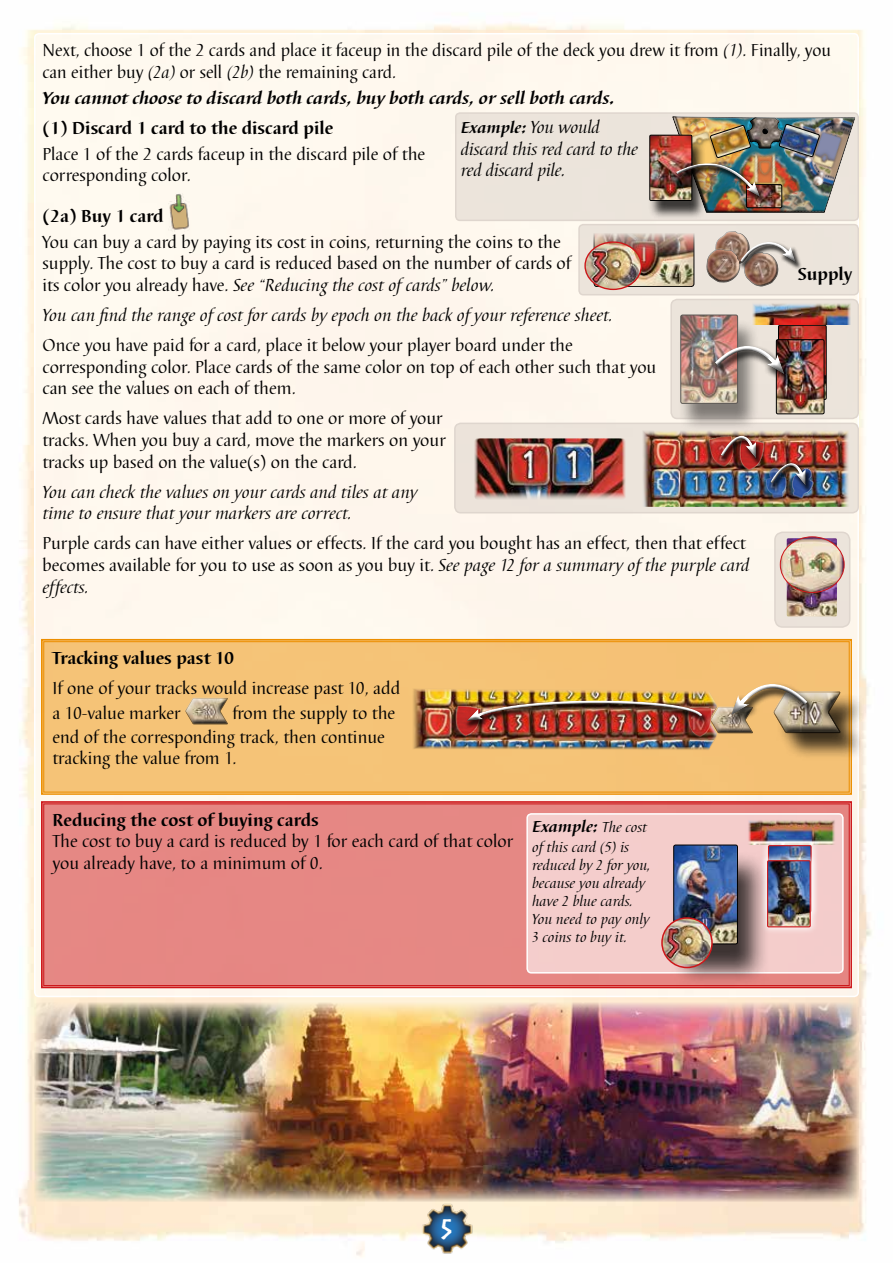
<style>
.page{position:relative;width:893px;height:1263px;background:#fff}
.page>*{position:absolute;margin:0;border:0;box-sizing:border-box;transform-origin:0 0}
.t1{font:700 27px "Norse";color:#fff;scale:1.25 1}
.t2{font:18px/21.6px "Barbedor T";color:#000}
.t3{font:italic 18px/21.6px "Barbedor T";color:#000}
.t4{font:700 18px "Barbedor T";color:#000}
.t5{font:italic 700 18px "Barbedor T";color:#000}
.t6{font:italic 700 16.5px "Barbedor T";color:#000}
.t7{font:italic 15px/18px "Barbedor T";color:#000}
.s1{font-style:italic}
.s2{font-weight:400;font-size:18px}
.s3{font-weight:400;font-size:15px}
</style>
<div class="page">
<img style="left:19px;top:23px;width:853px;height:1234px">
<img style="left:415px;top:1201px;width:65px;height:56px">
<div style="left:35px;top:34px;width:823px;height:962px;background:#fff8ee;border-radius:4px"></div>
<img style="left:168px;top:194px;width:21px;height:37px">
<div style="left:775px;top:532px;width:75px;height:95px;background:#ebe3da;border-radius:8px"></div>
<div style="left:774px;top:531px;width:76px;height:97px;border:2px solid #dfd6ce;border-radius:8px"></div>
<img style="left:787px;top:592px;width:50px;height:24px">
<img style="left:780px;top:537px;width:64px;height:55px">
<div style="left:780px;top:537px;width:64px;height:56px;border:1px solid #cd171a;border-radius:50%"></div>
<div style="left:456px;top:113px;width:402px;height:107px;background:#ebe4db;border-radius:4px"></div>
<div style="left:455px;top:112px;width:404px;height:109px;border:2px solid #dfd6ce;border-radius:4px"></div>
<div style="left:648px;top:138px;width:59px;height:82px;background:#000;opacity:.75"></div>
<img style="left:652px;top:137px;width:18px;height:62px">
<div style="left:650px;top:135px;width:42px;height:66px;border:1px solid #000"></div>
<div style="left:579px;top:225px;width:279px;height:70px;background:#ece4db;border-radius:4px"></div>
<div style="left:578px;top:224px;width:281px;height:71px;border:2px solid #dfd6ce;border-radius:4px"></div>
<img style="left:594px;top:226px;width:76px;height:59px">
<div style="left:594px;top:226px;width:100px;height:61px;border:1px solid #000;border-radius:3px"></div>
<img style="left:585px;top:242px;width:56px;height:47px">
<div style="left:584px;top:241px;width:58px;height:49px;border:1px solid #cd171a;border-radius:50%"></div>
<img style="left:670px;top:61px;width:202px;height:230px">
<div style="left:740px;top:239px;width:55px;height:24px;background:#fff;opacity:.75"></div>
<div style="left:740px;top:244px;width:58px;height:19px;background:#000;opacity:.75"></div>
<div style="left:41px;top:801px;width:811px;height:188px;background:#e68884"></div>
<div style="left:44px;top:804px;width:805px;height:182px;border:1px solid #cd171a"></div>
<div style="left:527px;top:814px;width:316px;height:159px;background:#f4cdcb;border-radius:4px"></div>
<div style="left:526px;top:813px;width:318px;height:160px;border:2px solid #fff;border-radius:4px"></div>
<img style="left:748px;top:820px;width:87px;height:25px">
<div style="left:760px;top:837px;width:59px;height:83px;background:#fff;opacity:.85"></div>
<img style="left:770px;top:847px;width:40px;height:5px">
<div style="left:768px;top:845px;width:44px;height:67px;border:1px solid #cd171a"></div>
<div style="left:759px;top:852px;width:59px;height:83px;background:#fff;opacity:.85"></div>
<img style="left:770px;top:862px;width:39px;height:63px">
<div style="left:767px;top:860px;width:44px;height:67px;border:1px solid #cd171a"></div>
<div style="left:669px;top:851px;width:101px;height:136px;background:#000;opacity:.75"></div>
<img style="left:675px;top:847px;width:61px;height:95px">
<div style="left:673px;top:845px;width:65px;height:99px;border:1px solid #000;border-radius:2px"></div>
<img style="left:662px;top:918px;width:50px;height:46px">
<div style="left:661px;top:917px;width:52px;height:51px;border:2px solid #cd171a;border-radius:50%"></div>
<svg style="left:41px;top:638px;width:811px;height:157px;background:#f3c073"></svg>
<div style="left:44px;top:641px;width:805px;height:151px;border:1px solid #ec8e00"></div>
<div style="left:410px;top:686px;width:301px;height:66px;background:#f5c377"></div>
<div style="left:776px;top:692px;width:90px;height:68px;background:#000;opacity:.75"></div>
<div style="left:771px;top:689px;width:71px;height:28px;background:#f4c276"></div>
<div style="left:771px;top:690px;width:71px;height:44px;background:#000;opacity:.75"></div>
<img style="left:412px;top:682px;width:428px;height:69px">
<div style="left:465px;top:699px;width:238px;height:22px;background:#fff;opacity:.75"></div>
<div style="left:465px;top:702px;width:238px;height:19px;background:#000;opacity:.75"></div>
<div style="left:455px;top:423px;width:403px;height:90px;background:#ece3da;border-radius:6px"></div>
<div style="left:454px;top:423px;width:405px;height:90px;border:2px solid #dfd6ce;border-radius:6px"></div>
<img style="left:474px;top:438px;width:152px;height:61px">
<img style="left:643px;top:431px;width:206px;height:75px">
<img style="left:729px;top:435px;width:42px;height:38px">
<img style="left:700px;top:432px;width:42px;height:37px">
<div style="left:718px;top:435px;width:45px;height:31px;background:#000;opacity:.75"></div>
<div style="left:720px;top:434px;width:38px;height:23px;background:#fff;opacity:.75"></div>
<div style="left:720px;top:437px;width:38px;height:22px;background:#000;opacity:.75"></div>
<img style="left:796px;top:462px;width:25px;height:38px">
<img style="left:754px;top:464px;width:42px;height:38px">
<div style="left:768px;top:462px;width:44px;height:32px;background:#000;opacity:.75"></div>
<div style="left:770px;top:461px;width:37px;height:23px;background:#fff;opacity:.75"></div>
<div style="left:770px;top:465px;width:37px;height:21px;background:#000;opacity:.75"></div>
<div style="left:671px;top:299px;width:187px;height:119px;background:#ece4db;border-radius:6px"></div>
<div style="left:670px;top:299px;width:189px;height:120px;border:2px solid #dfd6ce;border-radius:6px"></div>
<div style="left:678px;top:319px;width:81px;height:113px;background:#000;opacity:.75"></div>
<img style="left:682px;top:315px;width:56px;height:87px">
<div style="left:680px;top:315px;width:58px;height:89px;border:1px solid #000;border-radius:2px"></div>
<img style="left:780px;top:327px;width:44px;height:12px">
<div style="left:778px;top:325px;width:48px;height:75px;border:1px solid #000;border-radius:2px"></div>
<img style="left:778px;top:341px;width:44px;height:71px">
<div style="left:776px;top:339px;width:48px;height:75px;border:1px solid #000;border-radius:2px"></div>
<div style="left:712px;top:344px;width:82px;height:42px;background:#000;opacity:.75"></div>
<div style="left:715px;top:344px;width:68px;height:25px;background:#fff;opacity:.75"></div>
<div style="left:715px;top:348px;width:72px;height:28px;background:#000;opacity:.75"></div>
<img style="left:752px;top:303px;width:99px;height:22px">
<img style="left:34px;top:1002px;width:825px;height:199px">
<p class="t2" style="left:43px;top:40px;width:790px">Next, choose 1 of the 2 cards and place it faceup in the discard pile of the deck you drew it from <span class="s1">(1)</span>. Finally, you can either buy <span class="s1">(2a)</span> or sell <span class="s1">(2b)</span> the remaining card.</p>
<p class="t5" style="left:43px;top:87px;width:574px">You cannot choose to discard both cards, buy both cards, or sell both cards.</p>
<p class="t4" style="left:43px;top:117px;width:292px">(1) Discard 1 card to the discard pile</p>
<p class="t2" style="left:43px;top:143px;width:384px">Place 1 of the 2 cards faceup in the discard pile of the corresponding color.</p>
<p class="t4" style="left:43px;top:205px;width:123px">(2a) Buy 1 card</p>
<p class="t2" style="left:43px;top:231px;width:530px">You can buy a card by paying its cost in coins, returning the coins to the supply. The cost to buy a card is reduced based on the number of cards of its color you already have. <span class="s1">See “Reducing the cost of cards” below.</span></p>
<p class="t3" style="left:43px;top:304px;width:572px">You can find the range of cost for cards by epoch on the back of your reference sheet.</p>
<p class="t2" style="left:43px;top:335px;width:615px">Once you have paid for a card, place it below your player board under the corresponding color. Place cards of the same color on top of each other such that you can see the values on each of them.</p>
<p class="t2" style="left:43px;top:408px;width:405px">Most cards have values that add to one or more of your tracks. When you buy a card, move the markers on your tracks up based on the value(s) on the card.</p>
<p class="t3" style="left:43px;top:481px;width:376px">You can check the values on your cards and tiles at any time to ensure that your markers are correct.</p>
<p class="t2" style="left:43px;top:533px;width:708px">Purple cards can have either values or effects. If the card you bought has an effect, then that effect becomes available for you to use as soon as you buy it. <span class="s1">See page 12 for a summary of the purple card effects.</span></p>
<p class="t6" style="left:461px;top:118px;width:141px">Example: <span class="s2">You would</span></p>
<p class="t3" style="left:461px;top:138px;width:179px">discard this red card to the red discard pile.</p>
<p class="t4" style="left:798px;top:264px;width:56px">Supply</p>
<p class="t4" style="left:53px;top:648px;width:183px">Tracking values past 10</p>
<p class="t2" style="left:53px;top:676px;width:349px;line-height:24.3px">If one of your tracks would increase past 10, add a 10-value marker</p>
<p class="t2" style="left:53px;top:701px;width:344px;line-height:24.3px;text-indent:180px">from the supply to the end of the corresponding track, then continue</p>
<p class="t2" style="left:53px;top:748px;width:185px">tracking the value from 1.</p>
<p class="t4" style="left:53px;top:809px;width:268px">Reducing the cost of buying cards</p>
<p class="t2" style="left:53px;top:831px;width:462px">The cost to buy a card is reduced by 1 for each card of that color you already have, to a minimum of 0.</p>
<p class="t6" style="left:532px;top:817px;width:116px">Example: <span class="s3">The cost</span></p>
<p class="t7" style="left:532px;top:838px;width:120px">of this card (5) is reduced by 2 for you, because you already have 2 blue cards.<br>You need to pay only<br>3 coins to buy it.</p>
<h1 class="t1" style="left:441px;top:1214px;width:11px">5</h1>
</div>
